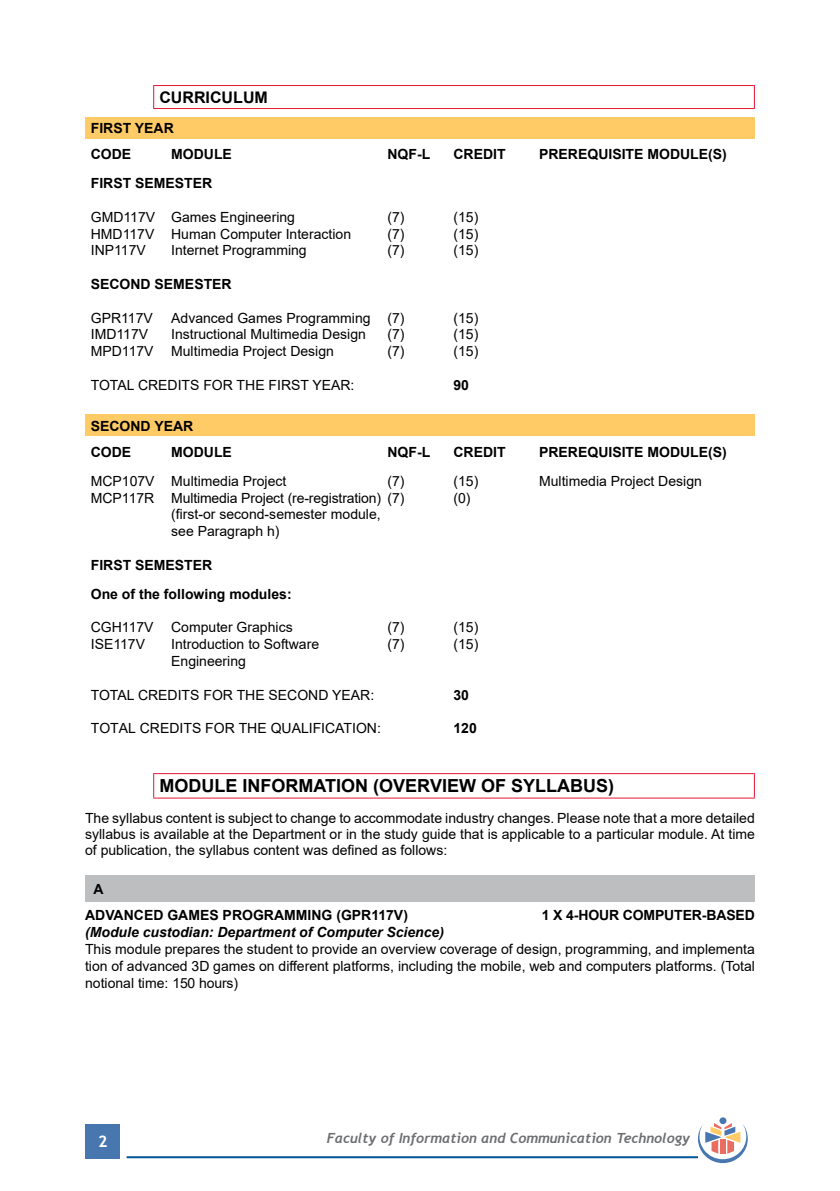
<style>
.page{position:relative;width:840px;height:1191px;background:#fff}
.page>*{position:absolute;margin:0;border:0;box-sizing:border-box;transform-origin:0 0}
.t1{font:700 18px "Arial";color:#000}
.t2{font:700 16px "Arial";color:#000}
.t3{font:700 16px "Trebuchet MS";color:#fff}
.t4{font:14px/16.8px "Arial";color:#000;text-align:justify}
.t5{font:700 14px/26.4px "Arial";color:#000}
.t6{font:italic 700 14px "Trebuchet";color:#6d6e71}
.t7{font:italic 700 14px "Arial";color:#000}
</style>
<div class="page">
<div style="left:86px;top:1124px;width:34px;height:34px;background:#4777ae"></div>
<hr style="left:126px;top:1156px;width:571px;height:2px;background:#005596">
<div style="left:719px;top:1117px;width:7px;height:7px;background:#4777ae;border-radius:50%"></div>
<svg style="left:697px;top:1123px;width:50px;height:40px"></svg>
<hr style="left:153px;top:85px;width:601px;height:1px;background:#e31837">
<svg style="left:153px;top:86px;width:1px;height:22px"></svg>
<svg style="left:753px;top:86px;width:1px;height:22px"></svg>
<hr style="left:153px;top:108px;width:601px;height:1px;background:#e31837">
<div style="left:85px;top:117px;width:669px;height:22px;background:#ffcb66"></div>
<div style="left:85px;top:415px;width:669px;height:21px;background:#ffcb66"></div>
<hr style="left:153px;top:773px;width:601px;height:1px;background:#e31837">
<svg style="left:153px;top:774px;width:1px;height:23px"></svg>
<svg style="left:753px;top:774px;width:1px;height:23px"></svg>
<hr style="left:153px;top:797px;width:601px;height:1px;background:#e31837">
<div style="left:85px;top:875px;width:669px;height:26px;background:#bcbec0"></div>
<p class="t2" style="left:159px;top:86px;width:110px">CURRICULUM</p>
<p class="t5" style="left:91px;top:115px;width:84px">FIRST YEAR<br>CODE</p>
<p class="t5" style="left:171px;top:141px;width:62px">MODULE</p>
<p class="t5" style="left:387px;top:141px;width:44px">NQF-L</p>
<p class="t5" style="left:453px;top:141px;width:54px">CREDIT</p>
<p class="t5" style="left:539px;top:141px;width:189px">PREREQUISITE MODULE(S)</p>
<p class="t5" style="left:91px;top:170px;width:123px">FIRST SEMESTER</p>
<p class="t4" style="left:91px;top:208px;width:206px">GMD117V Games Engineering</p>
<p class="t4" style="left:387px;top:208px;width:19px">(7)</p>
<p class="t4" style="left:453px;top:208px;width:26px">(15)</p>
<p class="t4" style="left:91px;top:225px;width:262px">HMD117V Human Computer Interaction</p>
<p class="t4" style="left:387px;top:225px;width:19px">(7)</p>
<p class="t4" style="left:453px;top:225px;width:26px">(15)</p>
<p class="t4" style="left:91px;top:242px;width:56px">INP117V</p>
<p class="t4" style="left:171px;top:242px;width:137px">Internet Programming</p>
<p class="t4" style="left:387px;top:242px;width:19px">(7)</p>
<p class="t4" style="left:453px;top:242px;width:26px">(15)</p>
<p class="t5" style="left:91px;top:271px;width:142px">SECOND SEMESTER</p>
<p class="t4" style="left:91px;top:309px;width:63px">GPR117V</p>
<p class="t4" style="left:171px;top:309px;width:235px">Advanced Games Programming (7)</p>
<p class="t4" style="left:453px;top:309px;width:26px">(15)</p>
<p class="t4" style="left:91px;top:326px;width:59px">IMD117V</p>
<p class="t4" style="left:171px;top:326px;width:196px">Instructional Multimedia Design</p>
<p class="t4" style="left:387px;top:326px;width:19px">(7)</p>
<p class="t4" style="left:453px;top:326px;width:26px">(15)</p>
<p class="t4" style="left:91px;top:343px;width:64px">MPD117V</p>
<p class="t4" style="left:171px;top:343px;width:164px">Multimedia Project Design</p>
<p class="t4" style="left:387px;top:343px;width:19px">(7)</p>
<p class="t4" style="left:453px;top:343px;width:26px">(15)</p>
<p class="t4" style="left:91px;top:376px;width:265px">TOTAL CREDITS FOR THE FIRST YEAR:</p>
<p class="t5" style="left:453px;top:372px;width:17px">90</p>
<p class="t5" style="left:91px;top:412px;width:104px">SECOND YEAR<br>CODE</p>
<p class="t5" style="left:171px;top:439px;width:62px">MODULE</p>
<p class="t5" style="left:387px;top:439px;width:44px">NQF-L</p>
<p class="t5" style="left:453px;top:439px;width:54px">CREDIT</p>
<p class="t5" style="left:539px;top:439px;width:189px">PREREQUISITE MODULE(S)</p>
<p class="t4" style="left:91px;top:472px;width:197px">MCP107V Multimedia Project</p>
<p class="t4" style="left:387px;top:472px;width:19px">(7)</p>
<p class="t4" style="left:453px;top:472px;width:26px">(15)</p>
<p class="t4" style="left:539px;top:472px;width:164px">Multimedia Project Design</p>
<p class="t4" style="left:91px;top:489px;width:315px">MCP117R Multimedia Project (re-registration) (7)</p>
<p class="t4" style="left:453px;top:489px;width:19px">(0)</p>
<p class="t4" style="left:171px;top:506px;width:211px">(first-or second-semester module, see Paragraph h)</p>
<p class="t5" style="left:91px;top:550px;width:202px;line-height:28.8px">FIRST SEMESTER<br>One of the following modules:</p>
<p class="t4" style="left:91px;top:619px;width:64px">CGH117V</p>
<p class="t4" style="left:171px;top:619px;width:123px">Computer Graphics</p>
<p class="t4" style="left:387px;top:619px;width:19px">(7)</p>
<p class="t4" style="left:453px;top:619px;width:26px">(15)</p>
<p class="t4" style="left:91px;top:635px;width:56px">ISE117V</p>
<p class="t4" style="left:171px;top:635px;width:149px">Introduction to Software</p>
<p class="t4" style="left:387px;top:635px;width:19px">(7)</p>
<p class="t4" style="left:453px;top:635px;width:26px">(15)</p>
<p class="t4" style="left:171px;top:652px;width:76px">Engineering</p>
<p class="t4" style="left:91px;top:686px;width:285px">TOTAL CREDITS FOR THE SECOND YEAR:</p>
<p class="t5" style="left:453px;top:681px;width:17px">30</p>
<p class="t4" style="left:91px;top:719px;width:291px">TOTAL CREDITS FOR THE QUALIFICATION:</p>
<p class="t5" style="left:453px;top:715px;width:25px">120</p>
<p class="t1" style="left:159px;top:773px;width:456px">MODULE INFORMATION (OVERVIEW OF SYLLABUS)</p>
<p class="t4" style="left:85px;top:810px;width:671px;line-height:16px">The syllabus content is subject to change to accommodate industry changes. Please note that a more detailed syllabus is available at the Department or in the study guide that is applicable to a particular module. At time of publication, the syllabus content was defined as follows:</p>
<p class="t5" style="left:85px;top:875px;width:324px;text-indent:8px">A<br>ADVANCED GAMES PROGRAMMING (GPR117V)</p>
<p class="t5" style="left:541px;top:902px;width:214px">1 X 4-HOUR COMPUTER-BASED</p>
<p class="t7" style="left:85px;top:923px;width:360px">(Module custodian: Department of Computer Science)</p>
<p class="t4" style="left:85px;top:940px;width:671px">This module prepares the student to provide an overview coverage of design, programming, and implementa tion of advanced 3D games on different platforms, including the mobile, web and computers platforms. (Total notional time: 150 hours)</p>
<p class="t3" style="left:98px;top:1131px;width:11px">2</p>
<p class="t6" style="left:326px;top:1129px;width:365px">Faculty of Information and Communication Technology</p>
</div>
